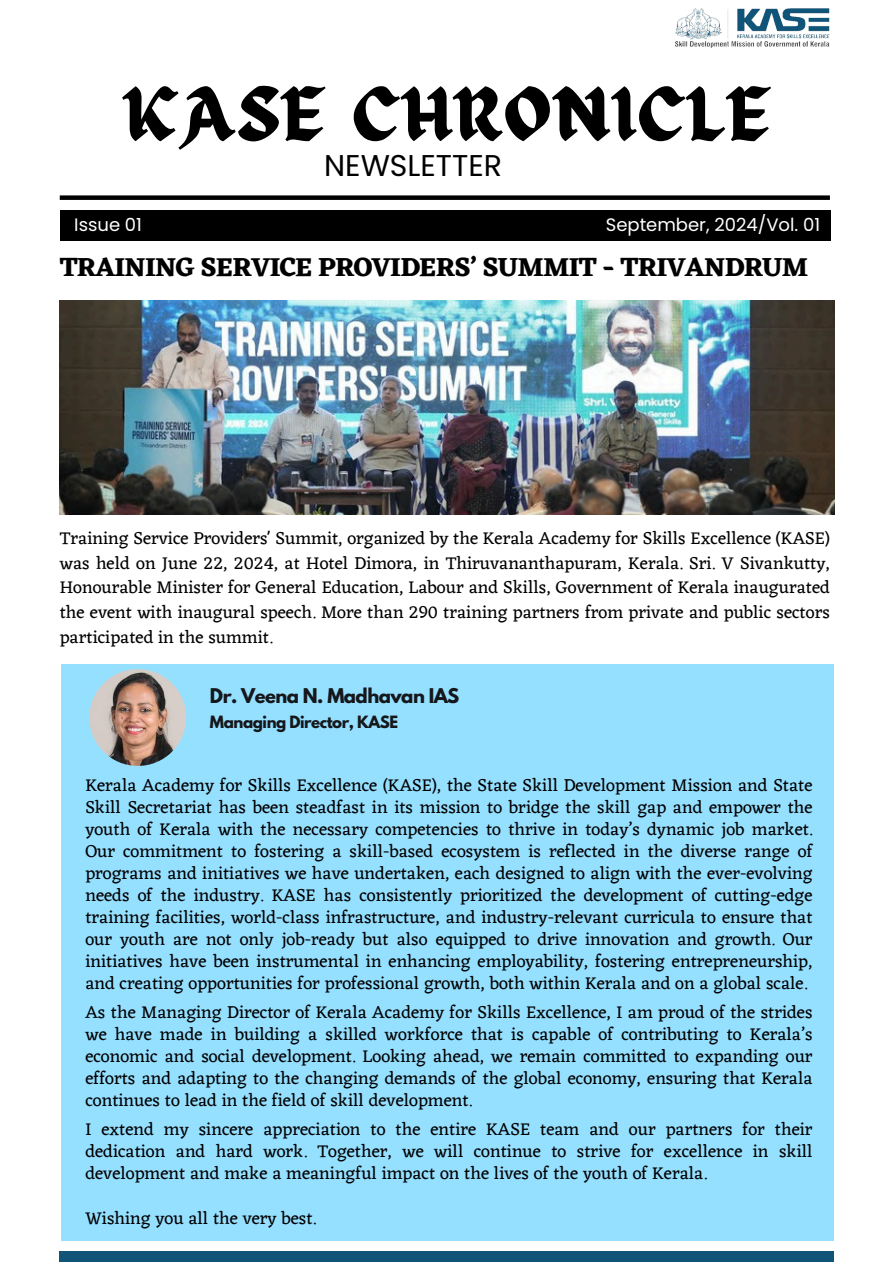
<style>
.page{position:relative;width:894px;height:1264px;background:#fff}
.page>*{position:absolute;margin:0;border:0;box-sizing:border-box;transform-origin:0 0}
.t1{font:75px "ED Celandine";letter-spacing:.04em;color:#000}
.t2{font:30px "Poppins";color:#000}
.t3{font:700 27px "Eczar";letter-spacing:-.03em;color:#000}
.t4{font:18px/22px "Eczar";color:#000;text-align:justify}
.t5{font:18px "Poppins";color:#fff}
.t6{font:700 18px "League Spartan";letter-spacing:-.03em;color:#15171b}
.t7{font:700 15px "League Spartan";letter-spacing:-.03em;color:#15171b}
</style>
<div class="page">
<div style="left:60px;top:1251px;width:773px;height:10px;background:#125478"></div>
<div style="left:60px;top:195px;width:769px;height:5px;background:#000"></div>
<div style="left:60px;top:210px;width:770px;height:30px;background:#000"></div>
<img style="left:675px;top:8px;width:155px;height:40px">
<img style="left:60px;top:301px;width:774px;height:214px">
<div style="left:62px;top:664px;width:771px;height:576px;background:#95dfff"></div>
<img style="left:89px;top:669px;width:97px;height:97px;border-radius:50%">
<h3 class="t1" style="left:124px;top:73px;width:647px">KASE CHRONICLE</h3>
<h2 class="t2" style="left:324px;top:145px;width:179px">NEWSLETTER</h2>
<h5 class="t5" style="left:74px;top:212px;width:69px">Issue 01</h5>
<h5 class="t5" style="left:605px;top:212px;width:216px">September, 2024/Vol. 01</h5>
<p class="t3" style="left:60px;top:251px;width:750px">TRAINING SERVICE PROVIDERS’ SUMMIT - TRIVANDRUM</p>
<h5 class="t4" style="left:60px;top:525px;width:771px;line-height:24.8px">Training Service Providers' Summit, organized by the Kerala Academy for Skills Excellence (KASE) was held on June 22, 2024, at Hotel Dimora, in Thiruvananthapuram, Kerala. Sri. V Sivankutty, Honourable Minister for General Education, Labour and Skills, Government of Kerala inaugurated the event with inaugural speech. More than 290 training partners from private and public sectors participated in the summit.</h5>
<h4 class="t6" style="left:210px;top:687px;width:251px">Dr. Veena N. Madhavan IAS</h4>
<p class="t7" style="left:210px;top:714px;width:190px">Managing Director, KASE</p>
<h5 class="t4" style="left:85px;top:774px;width:728px">Kerala Academy for Skills Excellence (KASE), the State Skill Development Mission and State Skill Secretariat has been steadfast in its mission to bridge the skill gap and empower the youth of Kerala with the necessary competencies to thrive in today’s dynamic job market.<br>Our commitment to fostering a skill-based ecosystem is reflected in the diverse range of programs and initiatives we have undertaken, each designed to align with the ever-evolving needs of the industry. KASE has consistently prioritized the development of cutting-edge training facilities, world-class infrastructure, and industry-relevant curricula to ensure that our youth are not only job-ready but also equipped to drive innovation and growth. Our initiatives have been instrumental in enhancing employability, fostering entrepreneurship, and creating opportunities for professional growth, both within Kerala and on a global scale.</h5>
<h5 class="t4" style="left:85px;top:1001px;width:728px">As the Managing Director of Kerala Academy for Skills Excellence, I am proud of the strides we have made in building a skilled workforce that is capable of contributing to Kerala’s economic and social development. Looking ahead, we remain committed to expanding our efforts and adapting to the changing demands of the global economy, ensuring that Kerala continues to lead in the field of skill development.</h5>
<h5 class="t4" style="left:85px;top:1118px;width:728px">I extend my sincere appreciation to the entire KASE team and our partners for their dedication and hard work. Together, we will continue to strive for excellence in skill development and make a meaningful impact on the lives of the youth of Kerala.</h5>
<h5 class="t4" style="left:85px;top:1206px;width:232px">Wishing you all the very best.</h5>
</div>
